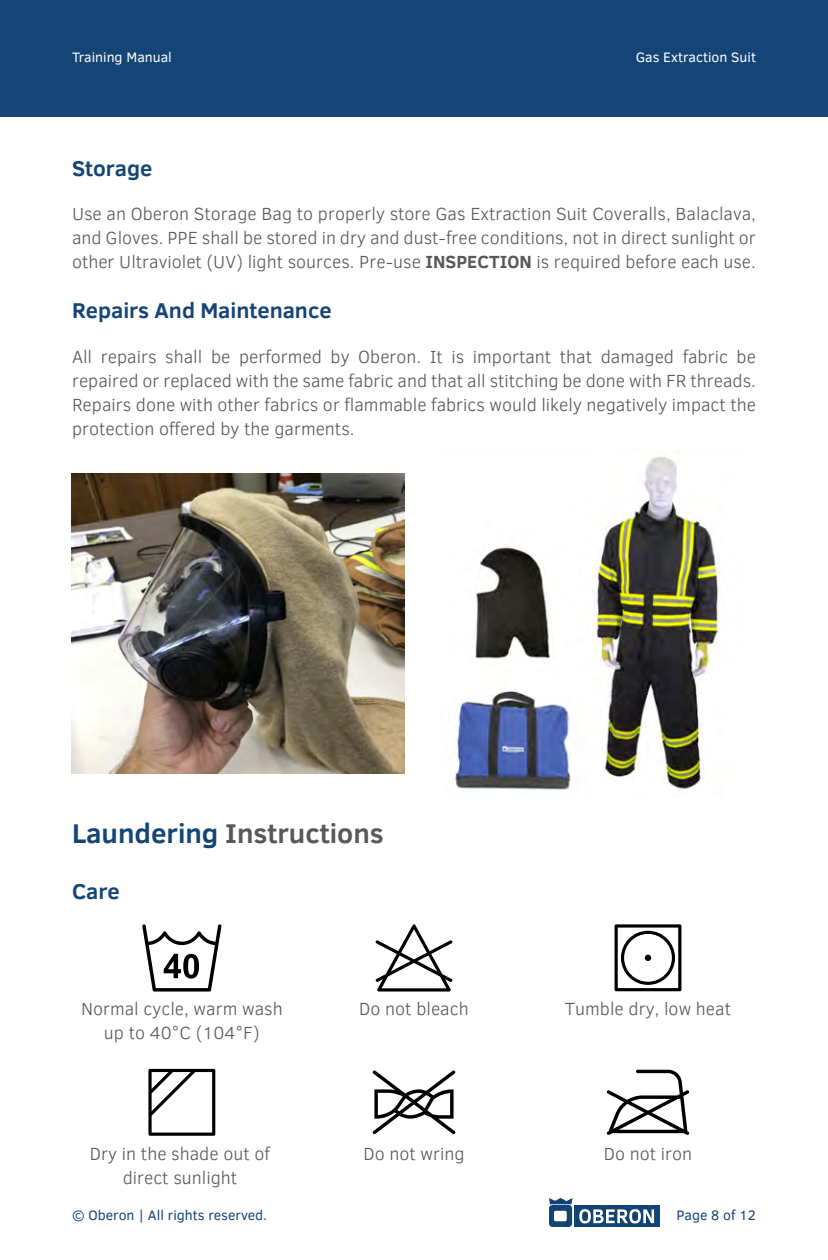
<style>
.page{position:relative;width:828px;height:1260px;background:#fff}
.page>*{position:absolute;margin:0;border:0;box-sizing:border-box;transform-origin:0 0}
.TOC_Level_1{font:700 27.8px "Clear Sans";color:#58585b}
.Sub_Headline{font:700 22px "Clear Sans";color:#154477}
.t1{font:300 18px/24px "Clear Sans";color:#58585b;text-align:justify}
.t2{font:14px "Clear Sans";color:#154477}
.t3{font:14px "Clear Sans";color:#fff}
.s1{font-weight:700}
.s2{color:#154477}
</style>
<div class="page">
<div style="left:0;top:0;width:828px;height:117px;background:#154477"></div>
<svg style="left:375px;top:924px;width:78px;height:68px"></svg>
<svg style="left:142px;top:924px;width:80px;height:68px"></svg>
<svg style="left:372px;top:1070px;width:84px;height:64px"></svg>
<svg style="left:607px;top:1070px;width:82px;height:65px"></svg>
<svg style="left:615px;top:924px;width:66px;height:67px"></svg>
<svg style="left:148px;top:1069px;width:67px;height:67px"></svg>
<img style="left:71px;top:473px;width:333px;height:300px">
<img style="left:452px;top:454px;width:269px;height:336px">
<img style="left:550px;top:1198px;width:109px;height:28px">
<p class="t3" style="left:72px;top:48px;width:101px">Training Manual</p>
<p class="Sub_Headline" style="left:72px;top:152px;width:82px">Storage</p>
<p class="t3" style="left:636px;top:48px;width:122px">Gas Extraction Suit</p>
<p class="t1" style="left:72px;top:202px;width:686px">Use an Oberon Storage Bag to properly store Gas Extraction Suit Coveralls, Balaclava, and Gloves. PPE shall be stored in dry and dust-free conditions, not in direct sunlight or other Ultraviolet (UV) light sources. Pre-use <span class="s1">INSPECTION</span> is required before each use.</p>
<p class="Sub_Headline" style="left:72px;top:294px;width:261px">Repairs And Maintenance</p>
<p class="t1" style="left:72px;top:345px;width:685px">All repairs shall be performed by Oberon. It is important that damaged fabric be repaired or replaced with the same fabric and that all stitching be done with FR threads.<br>Repairs done with other fabrics or flammable fabrics would likely negatively impact the protection offered by the garments.</p>
<p class="TOC_Level_1" style="left:72px;top:813px;width:313px"><span class="s2">Laundering</span> Instructions</p>
<p class="Sub_Headline" style="left:72px;top:875px;width:49px">Care</p>
<p class="t1" style="left:81px;top:997px;width:203px;text-align:center">Normal cycle, warm wash up to 40°C (104°F)</p>
<p class="t1" style="left:90px;top:1141px;width:181px;text-align:center">Dry in the shade out of direct sunlight</p>
<p class="t1" style="left:359px;top:997px;width:111px">Do not bleach</p>
<p class="t1" style="left:363px;top:1141px;width:103px">Do not wring</p>
<p class="t1" style="left:565px;top:997px;width:168px">Tumble dry, low heat</p>
<p class="t1" style="left:604px;top:1141px;width:90px">Do not iron</p>
<p class="t2" style="left:72px;top:1206px;width:197px">© Oberon | All rights reserved.</p>
<p class="t2" style="left:677px;top:1206px;width:81px">Page 8 of 12</p>
</div>
